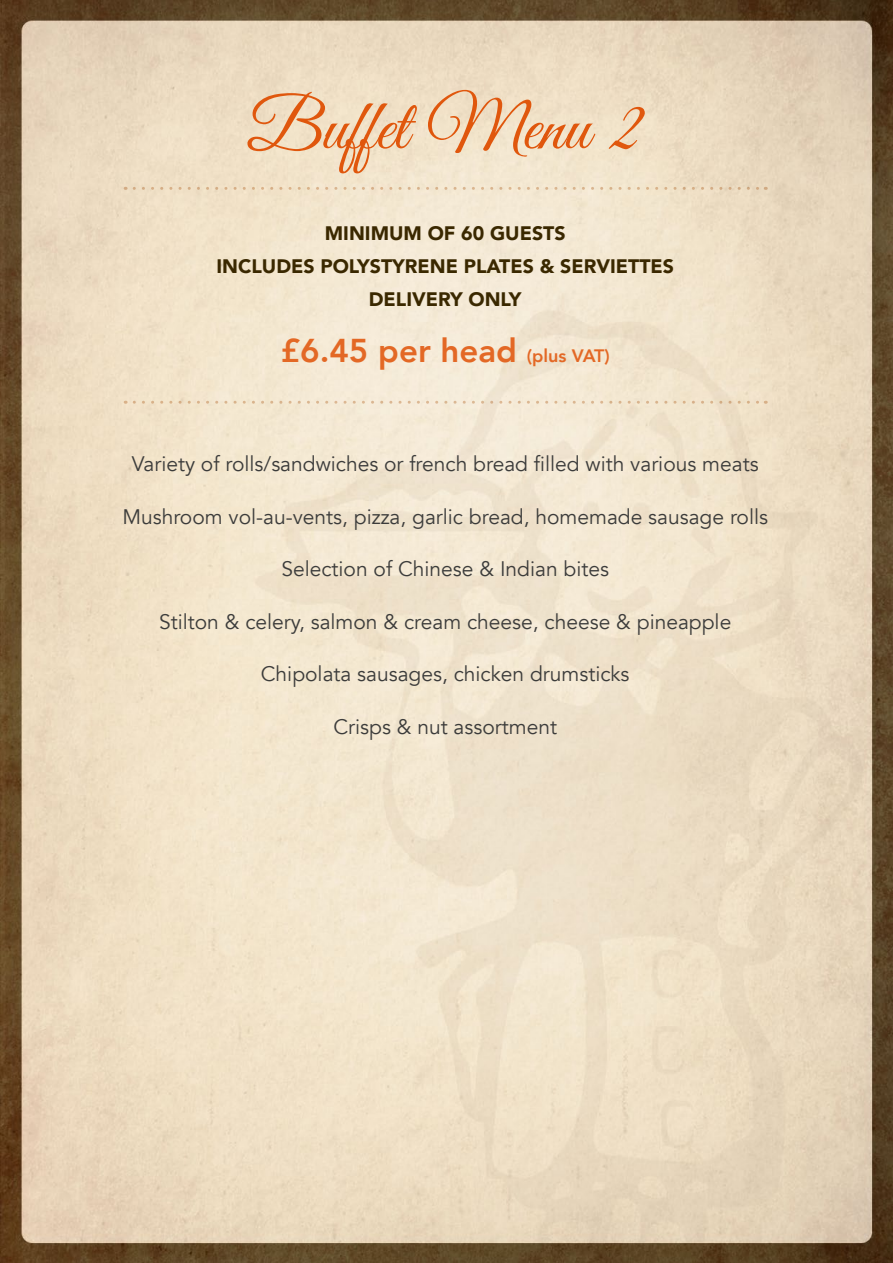
<style>
.page{position:relative;width:893px;height:1263px;background:#fff}
.page>*{position:absolute;margin:0;border:0;box-sizing:border-box;transform-origin:0 0}
.t1{font:72px "Great Vibes";color:#e0570d}
.t2{font:800 33px "Avenir";color:#e36825}
.t3{font:21px "Avenir";color:#3c3c3b}
.t4{font:900 19.5px/33px "Avenir";color:#3a2800;text-align:center}
.s1{font-size:18px}
</style>
<div class="page">
<img style="left:0;top:0;width:893px;height:1263px">
<svg style="left:134px;top:187px;width:632px;height:3px;background:#ead6ba"></svg>
<svg style="left:134px;top:401px;width:632px;height:3px;background:#eddbc1"></svg>
<h1 class="t1" style="left:247px;top:87px;width:398px">Buffet Menu 2</h1>
<p class="t4" style="left:216px;top:216px;width:459px">MINIMUM OF 60 GUESTS<br>INCLUDES POLYSTYRENE PLATES &amp; SERVIETTES<br>DELIVERY ONLY</p>
<h2 class="t2" style="left:281px;top:324px;width:331px">£6.45 per head <span class="s1">(plus VAT)</span></h2>
<p class="t3" style="left:132px;top:452px;width:628px">Variety of rolls/sandwiches or french bread filled with various meats</p>
<p class="t3" style="left:122px;top:504px;width:647px">Mushroom vol-au-vents, pizza, garlic bread, homemade sausage rolls</p>
<p class="t3" style="left:281px;top:557px;width:329px">Selection of Chinese &amp; Indian bites</p>
<p class="t3" style="left:159px;top:609px;width:574px">Stilton &amp; celery, salmon &amp; cream cheese, cheese &amp; pineapple</p>
<p class="t3" style="left:261px;top:662px;width:370px">Chipolata sausages, chicken drumsticks</p>
<p class="t3" style="left:333px;top:714px;width:225px">Crisps &amp; nut assortment</p>
</div>
